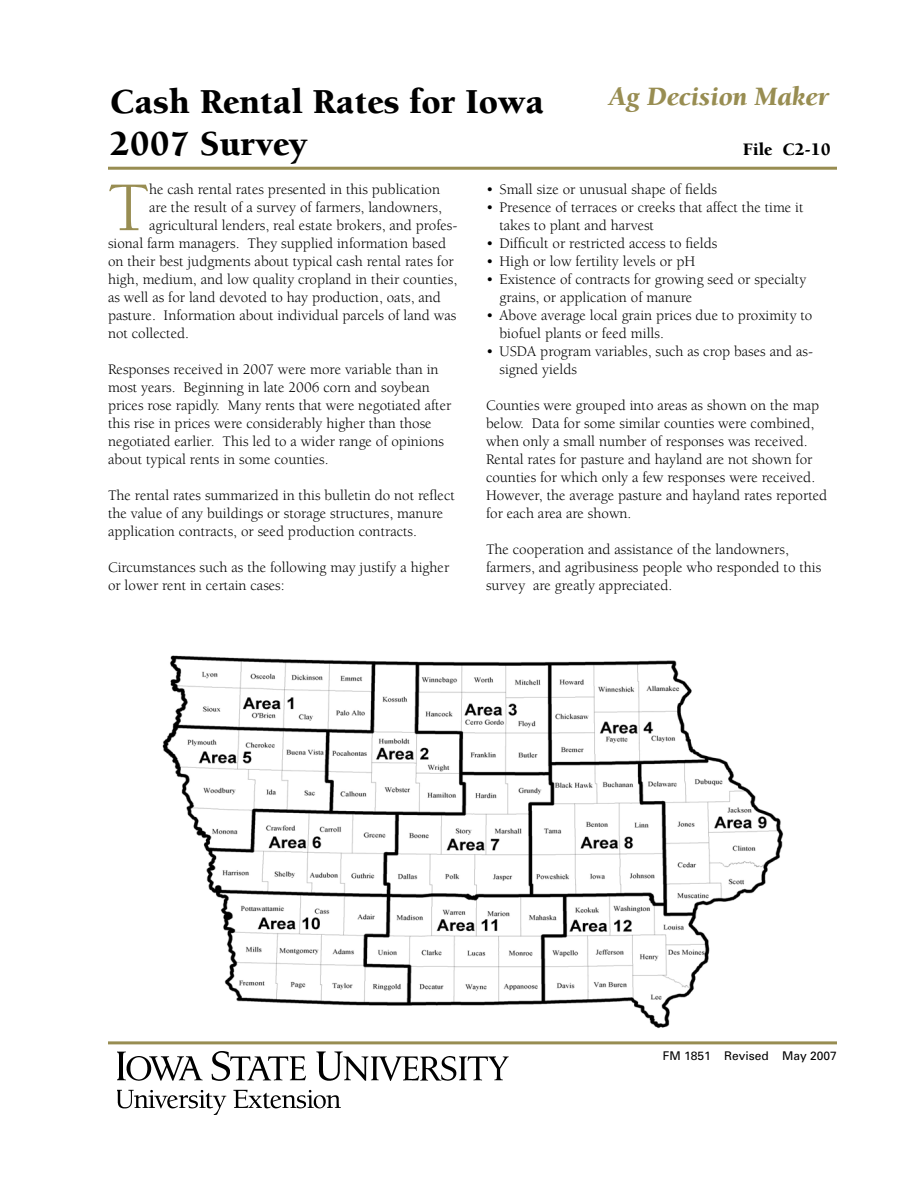
<style>
.page{position:relative;width:918px;height:1188px;background:#fff}
.page>*{position:absolute;margin:0;border:0;box-sizing:border-box;transform-origin:0 0}
.t1{font:71.7px "Berkeley";color:#988d52}
.t2{font:900 36px/42px "Berkeley";color:#000}
.t3{font:italic 900 27.3px "Berkeley";color:#988d52}
.t4{font:900 18px "Berkeley";color:#000}
.t5{font:15px/18px "Berkeley";color:#000}
.t6{font:12px "Univers";color:#000}
</style>
<div class="page">
<hr style="left:108px;top:1041px;width:729px;height:3px;background:#988d52">
<hr style="left:108px;top:167px;width:729px;height:3px;background:#988d52">
<img style="left:117px;top:1052px;width:392px;height:62px">
<img style="left:162px;top:655px;width:621px;height:374px">
<h2 class="t2" style="left:110px;top:81px;width:436px">Cash Rental Rates for Iowa<br>2007 Survey</h2>
<h3 class="t3" style="left:609px;top:82px;width:221px">Ag Decision Maker</h3>
<p class="t4" style="left:743px;top:140px;width:89px">File C2-10</p>
<h1 class="t1" style="left:108px;top:170px;width:43px">T</h1>
<p class="t5" style="left:149px;top:181px;width:293px">he cash rental rates presented in this publication</p>
<p class="t5" style="left:149px;top:199px;width:294px">are the result of a survey of farmers, landowners,</p>
<p class="t5" style="left:149px;top:217px;width:310px">agricultural lenders, real estate brokers, and profes-</p>
<p class="t5" style="left:108px;top:235px;width:340px">sional farm managers. They supplied information based</p>
<p class="t5" style="left:108px;top:253px;width:347px">on their best judgments about typical cash rental rates for</p>
<p class="t5" style="left:108px;top:271px;width:351px">high, medium, and low quality cropland in their counties,</p>
<p class="t5" style="left:108px;top:289px;width:334px">as well as for land devoted to hay production, oats, and</p>
<p class="t5" style="left:108px;top:307px;width:350px">pasture. Information about individual parcels of land was</p>
<p class="t5" style="left:108px;top:325px;width:83px">not collected.</p>
<p class="t5" style="left:108px;top:361px;width:345px">Responses received in 2007 were more variable than in most years. Beginning in late 2006 corn and soybean prices rose rapidly. Many rents that were negotiated after this rise in prices were considerably higher than those negotiated earlier. This led to a wider range of opinions about typical rents in some counties.</p>
<p class="t5" style="left:108px;top:487px;width:348px">The rental rates summarized in this bulletin do not reflect the value of any buildings or storage structures, manure application contracts, or seed production contracts.</p>
<p class="t5" style="left:108px;top:559px;width:343px">Circumstances such as the following may justify a higher or lower rent in certain cases:</p>
<p class="t5" style="left:486px;top:181px;width:233px">• Small size or unusual shape of fields</p>
<p class="t5" style="left:500px;top:199px;width:306px;text-indent:-14px">• Presence of terraces or creeks that affect the time it takes to plant and harvest</p>
<p class="t5" style="left:486px;top:235px;width:233px">• Difficult or restricted access to fields</p>
<p class="t5" style="left:486px;top:253px;width:211px">• High or low fertility levels or pH</p>
<p class="t5" style="left:500px;top:271px;width:308px;text-indent:-14px">• Existence of contracts for growing seed or specialty grains, or application of manure</p>
<p class="t5" style="left:500px;top:307px;width:314px;text-indent:-14px">• Above average local grain prices due to proximity to biofuel plants or feed mills.</p>
<p class="t5" style="left:500px;top:343px;width:315px;text-indent:-14px">• USDA program variables, such as crop bases and as&shy;signed yields</p>
<p class="t5" style="left:486px;top:397px;width:343px">Counties were grouped into areas as shown on the map below. Data for some similar counties were combined, when only a small number of responses was received.<br>Rental rates for pasture and hayland are not shown for counties for which only a few responses were received.<br>However, the average pasture and hayland rates reported for each area are shown.</p>
<p class="t5" style="left:486px;top:541px;width:337px">The cooperation and assistance of the landowners, farmers, and agribusiness people who responded to this survey are greatly appreciated.</p>
<p class="t6" style="left:663px;top:1049px;width:176px">FM 1851 Revised May 2007</p>
</div>
